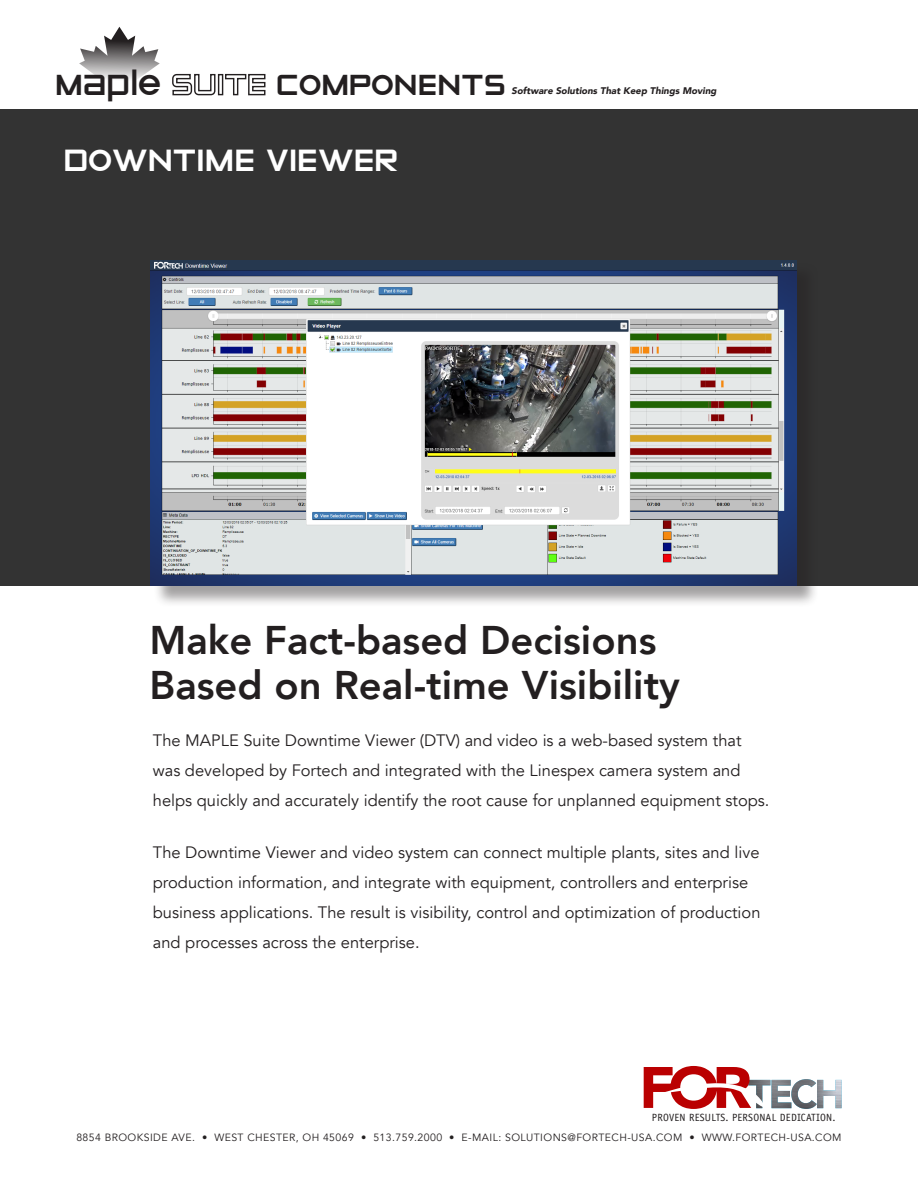
<style>
.page{position:relative;width:918px;height:1188px;background:#fff}
.page>*{position:absolute;margin:0;border:0;box-sizing:border-box;transform-origin:0 0}
.t1{font:800 39.9px/44.4px "Avenir";color:#231f20}
.t2{font:36px "Zeroes";color:#fff}
.t3{font:34.05px "Zeroes";color:#231f20}
.t4{font:16.5px/30px "Avenir";color:#231f20}
.t5{font:10.5px "Avenir";letter-spacing:.04em;color:#231f20}
.t6{font:10.5px "Officina Sans Std";letter-spacing:.02em;color:#231f20}
.t7{font:italic 900 9.6px "Avenir";color:#231f20}
</style>
<div class="page">
<svg style="left:644px;top:1066px;width:198px;height:43px"></svg>
<svg style="left:79px;top:27px;width:81px;height:53px"></svg>
<svg style="left:172px;top:73px;width:44px;height:23px"></svg>
<div style="left:218px;top:74px;width:5px;height:21px;border:1px solid #231f20"></div>
<svg style="left:225px;top:73px;width:41px;height:23px"></svg>
<div style="left:0;top:123px;width:918px;height:463px;background:#333"></div>
<div style="left:0;top:109px;width:918px;height:27px;background:#333"></div>
<div style="left:153px;top:263px;width:666px;height:345px;background:#231f20;opacity:.42"></div>
<img style="left:150px;top:260px;width:646px;height:325px">
<h3 class="t3" style="left:55px;top:67px;width:108px">Maple</h3>
<h3 class="t3" style="left:277px;top:67px;width:231px">COMPONENTS</h3>
<p class="t7" style="left:512px;top:83px;width:207px">Software Solutions That Keep Things Moving</p>
<p class="t2" style="left:64px;top:142px;width:337px">DOWNTIME VIEWER</p>
<p class="t1" style="left:150px;top:618px;width:532px">Make Fact-based Decisions<br>Based on Real-time Visibility</p>
<p class="t4" style="left:153px;top:725px;width:618px">The MAPLE Suite Downtime Viewer (DTV) and video is a web-based system that was developed by Fortech and integrated with the Linespex camera system and helps quickly and accurately identify the root cause for unplanned equipment stops.</p>
<p class="t4" style="left:153px;top:838px;width:609px">The Downtime Viewer and video system can connect multiple plants, sites and live production information, and integrate with equipment, controllers and enterprise business applications. The result is visibility, control and optimization of production and processes across the enterprise.</p>
<p class="t6" style="left:652px;top:1111px;width:185px">PROVEN RESULTS. PERSONAL DEDICATION.</p>
<p class="t5" style="left:76px;top:1131px;width:767px">8854 BROOKSIDE AVE. • WEST CHESTER, OH 45069 • 513.759.2000 • E-MAIL: SOLUTIONS@FORTECH-USA.COM • WWW.FORTECH-USA.COM</p>
</div>
